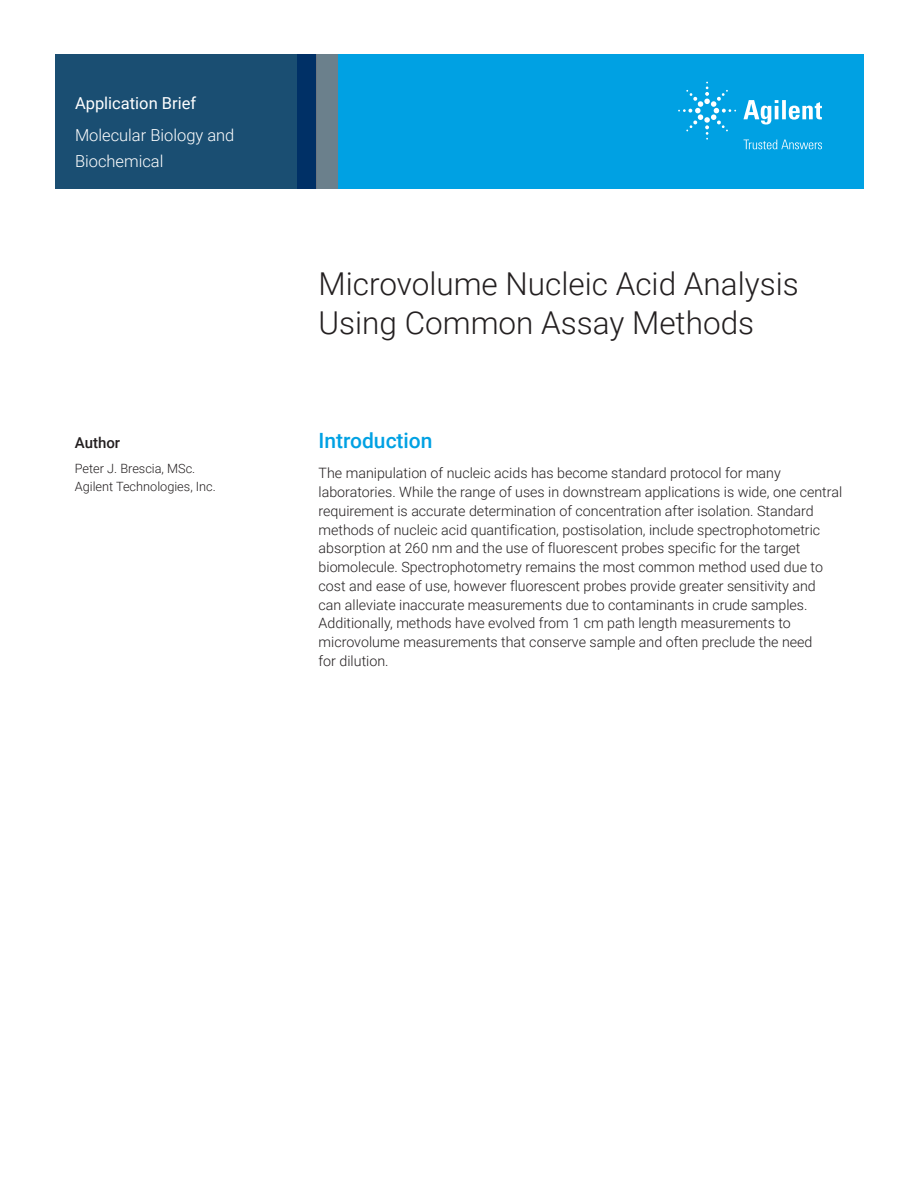
<style>
.page{position:relative;width:918px;height:1188px;background:#fff}
.page>*{position:absolute;margin:0;border:0;box-sizing:border-box;transform-origin:0 0}
.t1{font:300 31.5px/39px "Roboto";color:#231f20}
.Header_1{font:500 21px "Roboto";color:#00a1e3}
.Area_Identifier{font:300 16.5px/25.5px "Roboto";color:#fff}
.Doctype{font:16.5px "Roboto";color:#fff}
.DATA_author_title{font:500 15px "Roboto";color:#231f20}
.Text{font:300 14.25px/18.8px "Roboto";color:#231f20}
.DATA_author_name___i{font:300 12.75px/18.8px "Roboto";color:#231f20}
</style>
<div class="page">
<div style="left:297px;top:54px;width:567px;height:135px;background:#00a1e3"></div>
<svg style="left:55px;top:54px;width:261px;height:135px;background:#184b71"></svg>
<div style="left:316px;top:54px;width:22px;height:135px;background:#6b808c"></div>
<svg style="left:743px;top:100px;width:79px;height:25px"></svg>
<svg style="left:678px;top:82px;width:58px;height:58px"></svg>
<svg style="left:744px;top:140px;width:78px;height:9px"></svg>
<p class="Doctype" style="left:75px;top:91px;width:123px">Application Brief</p>
<p class="Area_Identifier" style="left:75px;top:122px;width:161px">Molecular Biology and<br>Biochemical</p>
<p class="DATA_author_title" style="left:75px;top:432px;width:47px">Author</p>
<p class="DATA_author_name___i" style="left:75px;top:458px;width:143px">Peter J. Brescia, MSc.<br>Agilent Technologies, Inc.</p>
<p class="t1" style="left:319px;top:263px;width:482px">Microvolume Nucleic Acid Analysis<br>Using Common Assay Methods</p>
<p class="Header_1" style="left:319px;top:426px;width:116px">Introduction</p>
<p class="Text" style="left:319px;top:463px;width:525px">The manipulation of nucleic acids has become standard protocol for many laboratories. While the range of uses in downstream applications is wide, one central requirement is accurate determination of concentration after isolation. Standard methods of nucleic acid quantification, postisolation, include spectrophotometric absorption at 260 nm and the use of fluorescent probes specific for the target biomolecule. Spectrophotometry remains the most common method used due to cost and ease of use, however fluorescent probes provide greater sensitivity and<br>can alleviate inaccurate measurements due to contaminants in crude samples.<br>Additionally, methods have evolved from 1 cm path length measurements to microvolume measurements that conserve sample and often preclude the need<br>for dilution.</p>
</div>
